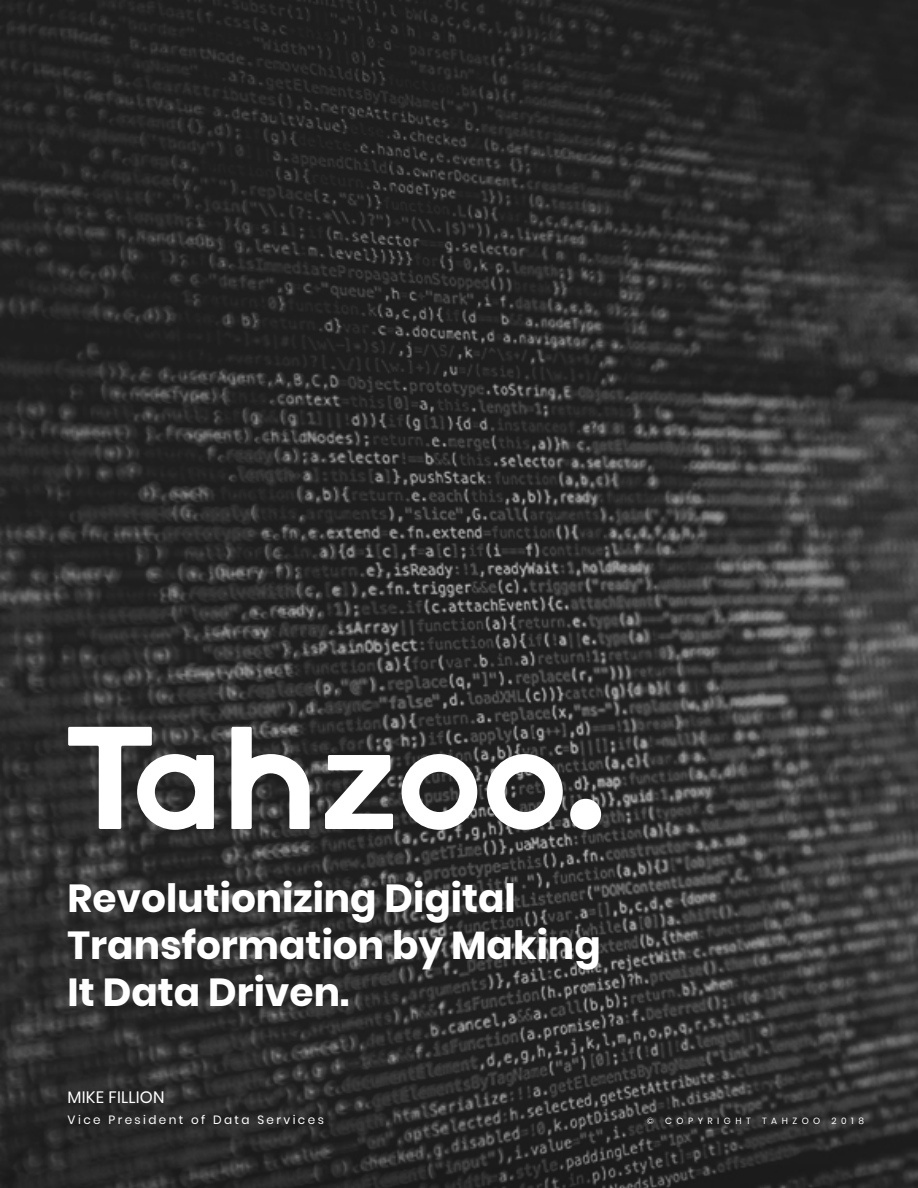
<style>
.page{position:relative;width:918px;height:1188px;background:#fff}
.page>*{position:absolute;margin:0;border:0;box-sizing:border-box;transform-origin:0 0}
.t1{font:700 39px/46.8px "Poppins";color:#fff}
.t2{font:16.5px "Poppins";letter-spacing:.01em;color:#fff}
.t3{font:12px "Poppins";letter-spacing:.2em;color:#fff}
.t4{font:9px "Poppins";letter-spacing:.5em;color:#fff}
</style>
<div class="page">
<img style="left:0;top:0;width:918px;height:1188px">
<svg style="left:325px;top:755px;width:68px;height:74px"></svg>
<svg style="left:68px;top:727px;width:146px;height:103px"></svg>
<svg style="left:402px;top:754px;width:75px;height:76px"></svg>
<svg style="left:487px;top:754px;width:76px;height:76px"></svg>
<div style="left:570px;top:799px;width:31px;height:31px;background:#fff;border-radius:50%"></div>
<svg style="left:231px;top:727px;width:79px;height:102px"></svg>
<p class="t1" style="left:68px;top:876px;width:535px">Revolutionizing Digital<br>Transformation by Making<br>It Data Driven.</p>
<p class="t2" style="left:68px;top:1088px;width:98px">MIKE FILLION</p>
<p class="t3" style="left:68px;top:1113px;width:258px">Vice President of Data Services</p>
<p class="t4" style="left:647px;top:1116px;width:219px">© COPYRIGHT TAHZOO 2018</p>
</div>
